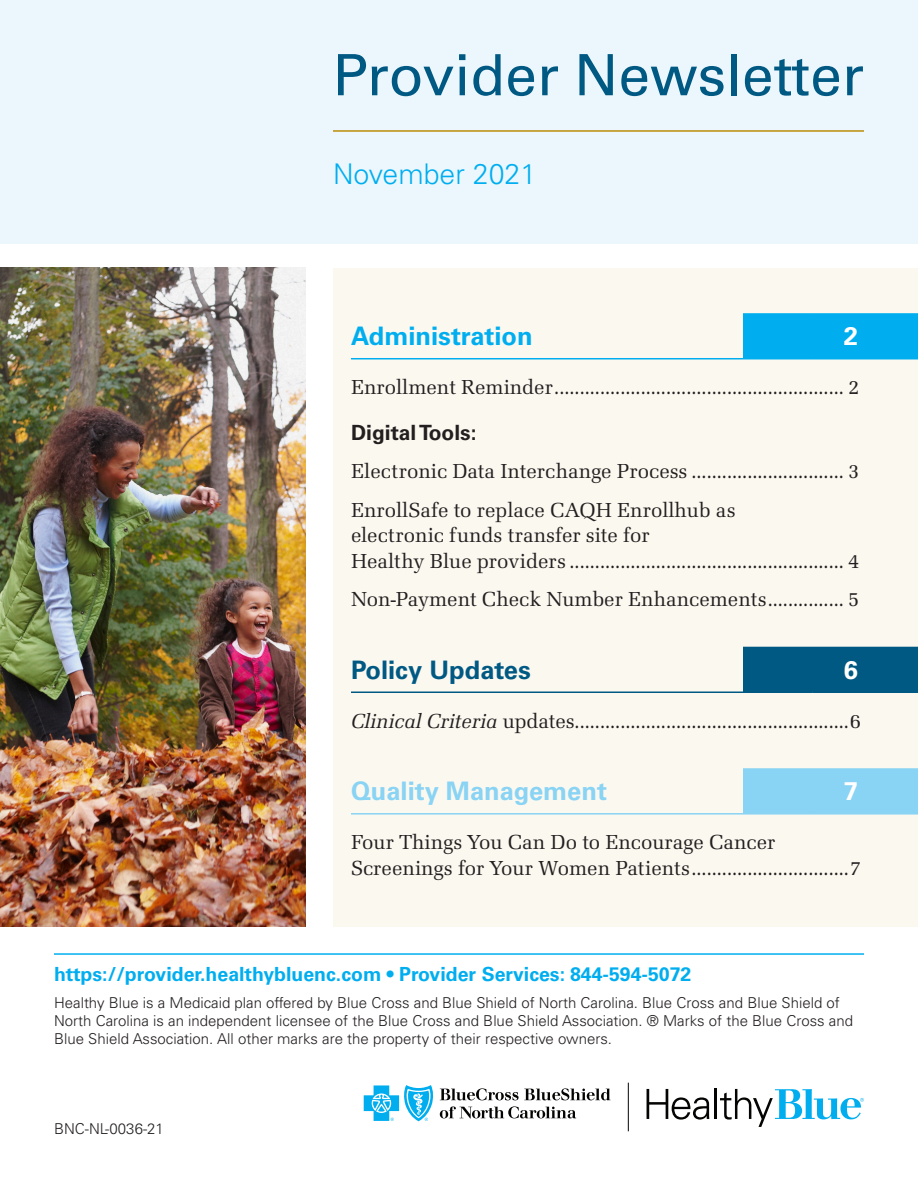
<style>
.page{position:relative;width:918px;height:1188px;background:#fff}
.page>*{position:absolute;margin:0;border:0;box-sizing:border-box;transform-origin:0 0}
.t1{font:57px "Univers LT Std";color:#005983}
.NC_Headline_Sub_Blue{font:300 28.5px "Univers LT Std";color:#00aeef}
.NC_Inline_SubHead_Bl{font:700 25.5px "Univers LT Std";color:#89d3f4}
.NC_Inline_SubHead_Bl-2{font:700 25.5px "Univers LT Std";color:#00aeef}
.NC_Inline_SubHead_Bl-3{font:700 25.5px "Univers LT Std";color:#005983}
.NC_Inline_SubHead_Bl-4{font:700 25.5px "Univers LT Std";color:#fff}
.NC_NL_Body_Copy{font:21px/25.2px "Latino URW";color:#231f20}
.NC_NL_Body_Copy-2{font:700 21px "Univers LT Std";color:#231f20}
.t2{font:700 19.5px "Univers LT Std";color:#00aeef}
.NC_Disclaimer{font:300 15px/18px "Univers LT Std";color:#231f20}
.s1{font-style:italic}
</style>
<div class="page">
<div style="left:0;top:0;width:918px;height:244px;background:#ecf7fd"></div>
<hr style="left:333px;top:130px;width:531px;height:2px;background:#bb8c07">
<svg style="left:440px;top:1088px;width:171px;height:12px"></svg>
<svg style="left:440px;top:1106px;width:136px;height:13px"></svg>
<svg style="left:364px;top:1085px;width:70px;height:36px"></svg>
<hr style="left:628px;top:1083px;width:1px;height:48px;background:#040503">
<svg style="left:647px;top:1089px;width:62px;height:31px"></svg>
<hr style="left:714px;top:1089px;width:3px;height:30px;background:#040503">
<svg style="left:720px;top:1089px;width:144px;height:38px"></svg>
<hr style="left:54px;top:953px;width:810px;height:2px;background:#00aeef">
<div style="left:333px;top:268px;width:585px;height:659px;background:#fbf8f0"></div>
<img style="left:0;top:268px;width:306px;height:659px">
<div style="left:743px;top:313px;width:175px;height:45px;background:#00aeef"></div>
<div style="left:743px;top:647px;width:175px;height:45px;background:#005983"></div>
<div style="left:743px;top:768px;width:175px;height:45px;background:#89d3f4"></div>
<hr style="left:351px;top:358px;width:392px;height:1px;background:#00aeef">
<hr style="left:743px;top:358px;width:70px;height:1px;background:#00aeef">
<hr style="left:813px;top:358px;width:51px;height:1px;background:#00aeef">
<hr style="left:864px;top:358px;width:54px;height:1px;background:#00aeef">
<hr style="left:351px;top:692px;width:392px;height:1px;background:#005983">
<hr style="left:743px;top:692px;width:70px;height:1px;background:#005983">
<hr style="left:813px;top:692px;width:51px;height:1px;background:#005983">
<hr style="left:864px;top:692px;width:54px;height:1px;background:#005983">
<hr style="left:351px;top:813px;width:392px;height:2px;background:#89d3f4">
<hr style="left:743px;top:813px;width:70px;height:2px;background:#89d3f4">
<hr style="left:813px;top:813px;width:51px;height:2px;background:#89d3f4">
<hr style="left:864px;top:813px;width:54px;height:2px;background:#89d3f4">
<h1 class="t1" style="left:333px;top:41px;width:533px">Provider Newsletter</h1>
<p class="NC_Headline_Sub_Blue" style="left:333px;top:157px;width:205px">November 2021</p>
<p class="NC_Inline_SubHead_Bl-2" style="left:351px;top:321px;width:183px">Administration</p>
<p class="NC_Inline_SubHead_Bl-4" style="left:844px;top:321px;width:16px">2</p>
<p class="NC_NL_Body_Copy" style="left:351px;top:375px;width:510px">Enrollment Reminder......................................................... 2</p>
<p class="NC_NL_Body_Copy-2" style="left:351px;top:420px;width:127px">Digital Tools:</p>
<p class="NC_NL_Body_Copy" style="left:351px;top:459px;width:510px">Electronic Data Interchange Process .............................. 3</p>
<p class="NC_NL_Body_Copy" style="left:351px;top:498px;width:510px">EnrollSafe to replace CAQH Enrollhub as<br>electronic funds transfer site for<br>Healthy Blue providers ...................................................... 4</p>
<p class="NC_NL_Body_Copy" style="left:351px;top:587px;width:510px">Non-Payment Check Number Enhancements............... 5</p>
<p class="NC_Inline_SubHead_Bl-3" style="left:351px;top:655px;width:181px">Policy Updates</p>
<p class="NC_Inline_SubHead_Bl-4" style="left:844px;top:655px;width:16px">6</p>
<p class="NC_NL_Body_Copy" style="left:351px;top:708px;width:512px"><span class="s1">Clinical Criteria</span> updates......................................................6</p>
<p class="NC_Inline_SubHead_Bl" style="left:351px;top:776px;width:257px">Quality Management</p>
<p class="NC_Inline_SubHead_Bl-4" style="left:844px;top:776px;width:16px">7</p>
<p class="NC_NL_Body_Copy" style="left:351px;top:830px;width:512px">Four Things You Can Do to Encourage Cancer<br>Screenings for Your Women Patients...............................7</p>
<p class="t2" style="left:54px;top:963px;width:639px">https://provider.healthybluenc.com • Provider Services: 844-594-5072</p>
<p class="NC_Disclaimer" style="left:54px;top:994px;width:801px">Healthy Blue is a Medicaid plan offered by Blue Cross and Blue Shield of North Carolina. Blue Cross and Blue Shield of<br>North Carolina is an independent licensee of the Blue Cross and Blue Shield Association. ® Marks of the Blue Cross and<br>Blue Shield Association. All other marks are the property of their respective owners.</p>
<p class="NC_Disclaimer" style="left:54px;top:1120px;width:111px">BNC-NL-0036-21</p>
</div>
